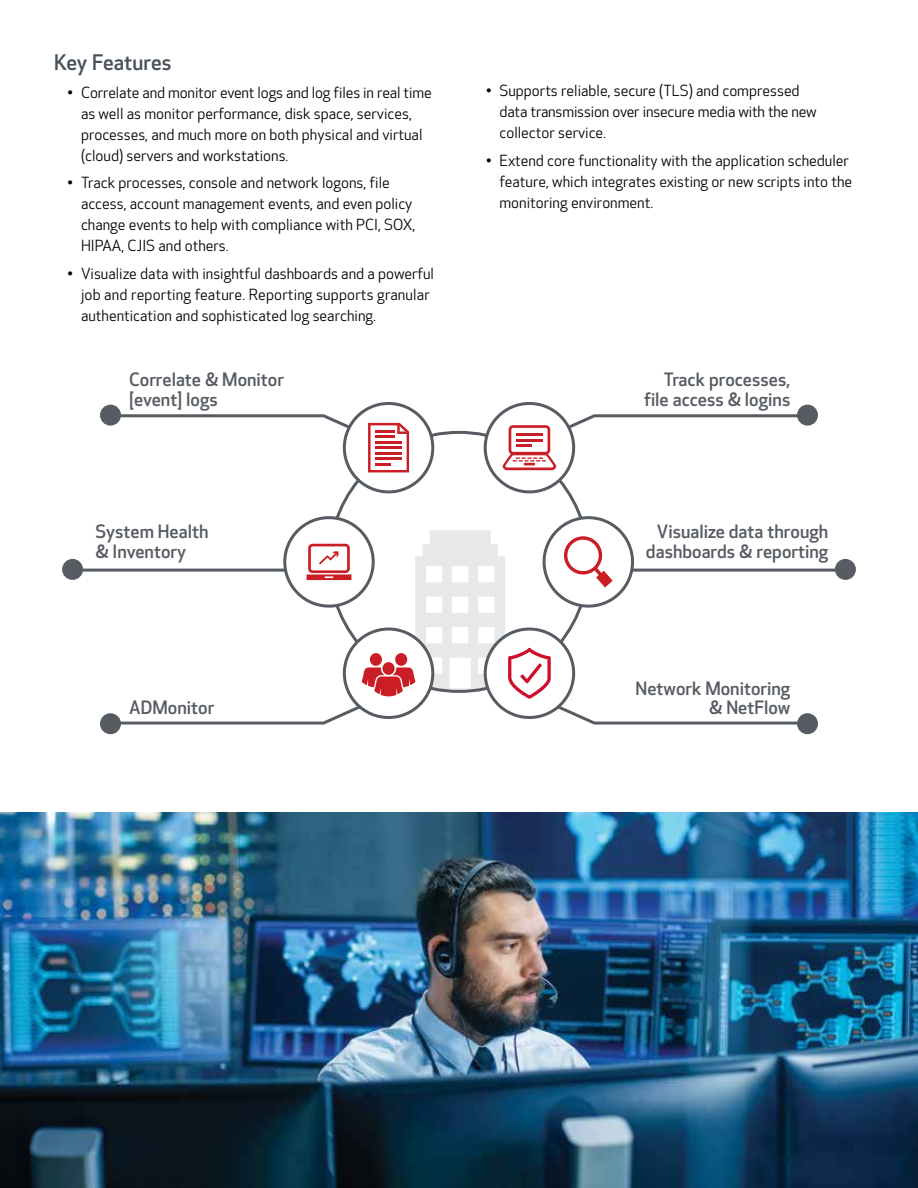
<style>
.page{position:relative;width:918px;height:1188px;background:#fff}
.page>*{position:absolute;margin:0;border:0;box-sizing:border-box;transform-origin:0 0}
.t1{font:500 21px "Optic Sans 301";color:#485058}
.t2{font:500 18px/19.5px "Optic Sans 301";color:#575c63;text-align:right}
.t3{font:15px/21px "Optic Sans 201";color:#000}
</style>
<div class="page">
<img style="left:0;top:812px;width:918px;height:376px">
<div style="left:799px;top:406px;width:17px;height:18px;background:#575c63;border-radius:50%"></div>
<div style="left:797px;top:405px;width:21px;height:21px;border:3px solid #575c63;border-radius:50%"></div>
<div style="left:799px;top:715px;width:17px;height:18px;background:#575c63;border-radius:50%"></div>
<div style="left:797px;top:713px;width:21px;height:21px;border:3px solid #575c63;border-radius:50%"></div>
<hr style="left:605px;top:569px;width:243px;height:3px;background:#575c63">
<div style="left:836px;top:560px;width:18px;height:18px;background:#575c63;border-radius:50%"></div>
<div style="left:835px;top:559px;width:21px;height:21px;border:3px solid #575c63;border-radius:50%"></div>
<div style="left:102px;top:406px;width:17px;height:18px;background:#575c63;border-radius:50%"></div>
<div style="left:100px;top:405px;width:21px;height:21px;border:3px solid #575c63;border-radius:50%"></div>
<div style="left:102px;top:715px;width:17px;height:18px;background:#575c63;border-radius:50%"></div>
<div style="left:100px;top:713px;width:21px;height:21px;border:3px solid #575c63;border-radius:50%"></div>
<hr style="left:70px;top:569px;width:243px;height:3px;background:#575c63">
<div style="left:64px;top:560px;width:18px;height:18px;background:#575c63;border-radius:50%"></div>
<div style="left:62px;top:559px;width:21px;height:21px;border:3px solid #575c63;border-radius:50%"></div>
<svg style="left:544px;top:518px;width:89px;height:88px"></svg>
<svg style="left:344px;top:403px;width:89px;height:89px"></svg>
<div style="left:343px;top:402px;width:91px;height:91px;border:3px solid #575c63;border-radius:50%"></div>
<svg style="left:105px;top:413px;width:304px;height:59px"></svg>
<svg style="left:485px;top:403px;width:89px;height:89px"></svg>
<div style="left:484px;top:402px;width:91px;height:91px;border:3px solid #575c63;border-radius:50%"></div>
<svg style="left:503px;top:413px;width:310px;height:57px"></svg>
<svg style="left:105px;top:530px;width:708px;height:196px"></svg>
<h1 class="t1" style="left:54px;top:50px;width:119px">Key Features</h1>
<p class="t3" style="left:81px;top:82px;width:352px;text-indent:-14px">• Correlate and monitor event logs and log files in real time as well as monitor performance, disk space, services, processes, and much more on both physical and virtual (cloud) servers and workstations.</p>
<p class="t3" style="left:81px;top:173px;width:336px;text-indent:-14px">• Track processes, console and network logons, file access, account management events, and even policy change events to help with compliance with PCI, SOX, HIPAA, CJIS and others.</p>
<p class="t3" style="left:81px;top:264px;width:355px;text-indent:-14px">• Visualize data with insightful dashboards and a powerful job and reporting feature. Reporting supports granular authentication and sophisticated log searching.</p>
<p class="t2" style="left:129px;top:370px;width:156px;text-align:left">Correlate &amp; Monitor [event] logs</p>
<p class="t2" style="left:95px;top:523px;width:115px;text-align:left">System Health &amp; Inventory</p>
<p class="t2" style="left:129px;top:699px;width:86px">ADMonitor</p>
<p class="t3" style="left:500px;top:81px;width:319px;text-indent:-14px">• Supports reliable, secure (TLS) and compressed data transmission over insecure media with the new collector service.</p>
<p class="t3" style="left:500px;top:150px;width:354px;text-indent:-14px">• Extend core functionality with the application scheduler feature, which integrates existing or new scripts into the monitoring environment.</p>
<p class="t2" style="left:644px;top:370px;width:148px">Track processes, file access &amp; logins</p>
<p class="t2" style="left:646px;top:523px;width:184px">Visualize data through dashboards &amp; reporting</p>
<p class="t2" style="left:636px;top:679px;width:156px">Network Monitoring &amp; NetFlow</p>
</div>
